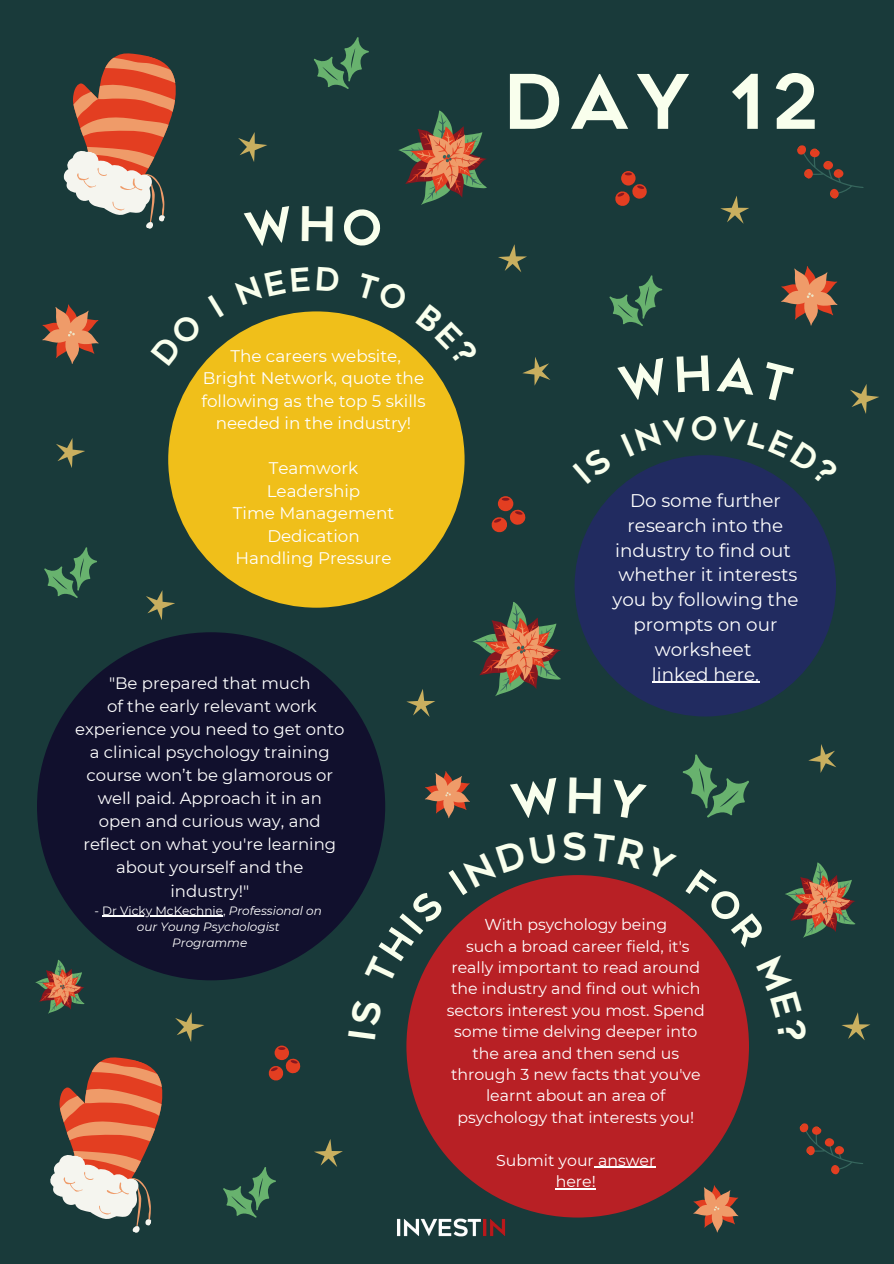
<style>
.page{position:relative;width:894px;height:1264px;background:#fff}
.page>*{position:absolute;margin:0;border:0;box-sizing:border-box;transform-origin:0 0}
.t1{font:75px "Geometos";color:#f9ffed}
.t2{font:31.8px "Geometos";color:#f9ffed}
.t3{font:18.3px/24.8px "Montserrat";color:#fff;text-align:center}
.t4{font:16.8px/22.5px "Montserrat";color:#fff;text-align:center}
.t5{font:16.5px/23px "Montserrat";color:#fff;text-align:center}
.t6{font:15.75px/21.5px "Montserrat";color:#fff;text-align:center}
.t7{font:italic 12px/16px "Montserrat";color:#fff;text-align:center}
.s1{font-style:normal}
</style>
<div class="page">
<div style="left:0;top:0;width:893px;height:1263px;background:#193a3a"></div>
<div style="left:406px;top:875px;width:342px;height:342px;background:#b82025;border-radius:50%"></div>
<hr style="left:598px;top:1166px;width:57px;height:1px;background:#fff">
<hr style="left:555px;top:1188px;width:40px;height:1px;background:#fff">
<div style="left:574px;top:455px;width:261px;height:261px;background:#212b60;border-radius:50%"></div>
<div style="left:37px;top:632px;width:348px;height:348px;background:#11102d;border-radius:50%"></div>
<div style="left:168px;top:311px;width:296px;height:296px;background:#f0bf1a;border-radius:50%"></div>
<hr style="left:651px;top:681px;width:107px;height:1px;background:#fff">
<hr style="left:102px;top:915px;width:121px;height:1px;background:#fff">
<svg style="left:63px;top:53px;width:113px;height:176px"></svg>
<svg style="left:314px;top:37px;width:55px;height:52px"></svg>
<svg style="left:781px;top:266px;width:56px;height:59px"></svg>
<svg style="left:42px;top:304px;width:57px;height:60px"></svg>
<svg style="left:491px;top:496px;width:34px;height:36px"></svg>
<svg style="left:238px;top:132px;width:29px;height:30px"></svg>
<svg style="left:398px;top:110px;width:89px;height:95px"></svg>
<svg style="left:44px;top:547px;width:53px;height:51px"></svg>
<svg style="left:799px;top:1123px;width:64px;height:52px"></svg>
<svg style="left:425px;top:771px;width:45px;height:47px"></svg>
<svg style="left:615px;top:171px;width:31px;height:35px"></svg>
<svg style="left:498px;top:244px;width:29px;height:28px"></svg>
<svg style="left:522px;top:357px;width:28px;height:28px"></svg>
<svg style="left:682px;top:754px;width:66px;height:63px"></svg>
<svg style="left:808px;top:744px;width:28px;height:28px"></svg>
<svg style="left:797px;top:145px;width:66px;height:54px"></svg>
<svg style="left:56px;top:438px;width:29px;height:30px"></svg>
<svg style="left:850px;top:384px;width:29px;height:30px"></svg>
<svg style="left:609px;top:275px;width:53px;height:51px"></svg>
<svg style="left:720px;top:196px;width:29px;height:28px"></svg>
<svg style="left:269px;top:1045px;width:31px;height:35px"></svg>
<svg style="left:223px;top:1167px;width:53px;height:50px"></svg>
<svg style="left:693px;top:1185px;width:45px;height:47px"></svg>
<svg style="left:472px;top:602px;width:89px;height:94px"></svg>
<svg style="left:785px;top:862px;width:70px;height:75px"></svg>
<svg style="left:35px;top:959px;width:169px;height:274px"></svg>
<svg style="left:314px;top:1139px;width:29px;height:27px"></svg>
<svg style="left:146px;top:590px;width:29px;height:30px"></svg>
<svg style="left:406px;top:689px;width:29px;height:28px"></svg>
<svg style="left:841px;top:1012px;width:29px;height:28px"></svg>
<img style="left:397px;top:1203px;width:117px;height:34px">
<svg style="left:201px;top:343px;width:23px;height:23px"></svg>
<svg style="left:415px;top:349px;width:17px;height:18px"></svg>
<svg style="left:722px;top:456px;width:66px;height:29px"></svg>
<svg style="left:364px;top:835px;width:192px;height:150px"></svg>
<svg style="left:591px;top:875px;width:27px;height:5px"></svg>
<svg style="left:685px;top:913px;width:32px;height:34px"></svg>
<h1 class="t1" style="left:503px;top:73px;width:317px">DAY 12</h1>
<p class="t4" style="left:201px;top:344px;width:226px">The careers website,<br>Bright Network, quote the following as the top 5 skills needed in the industry!</p>
<p class="t4" style="left:233px;top:457px;width:163px">Teamwork<br>Leadership<br>Time Management<br>Dedication<br>Handling Pressure</p>
<p class="t5" style="left:75px;top:671px;width:271px">"Be prepared that much<br>of the early relevant work experience you need to get onto a clinical psychology training course won’t be glamorous or well paid. Approach it in an open and curious way, and reflect on what you're learning about yourself and the industry!"</p>
<p class="t7" style="left:94px;top:902px;width:229px"><span class="s1">- Dr Vicky McKechnie,</span> Professional on our Young Psychologist<br>Programme</p>
<h2 class="t2" style="left:690px;top:416px;width:29px">O</h2>
<p class="t3" style="left:612px;top:488px;width:187px">Do some further research into the industry to find out whether it interests you by following the prompts on our worksheet<br>linked here.</p>
<p class="t6" style="left:446px;top:913px;width:259px">With psychology being<br>such a broad career field, it's really important to read around the industry and find out which sectors interest you most. Spend some time delving deeper into the area and then send us through 3 new facts that you've learnt about an area of psychology that interests you!</p>
<p class="t6" style="left:496px;top:1149px;width:161px">Submit your answer here!</p>
</div>
